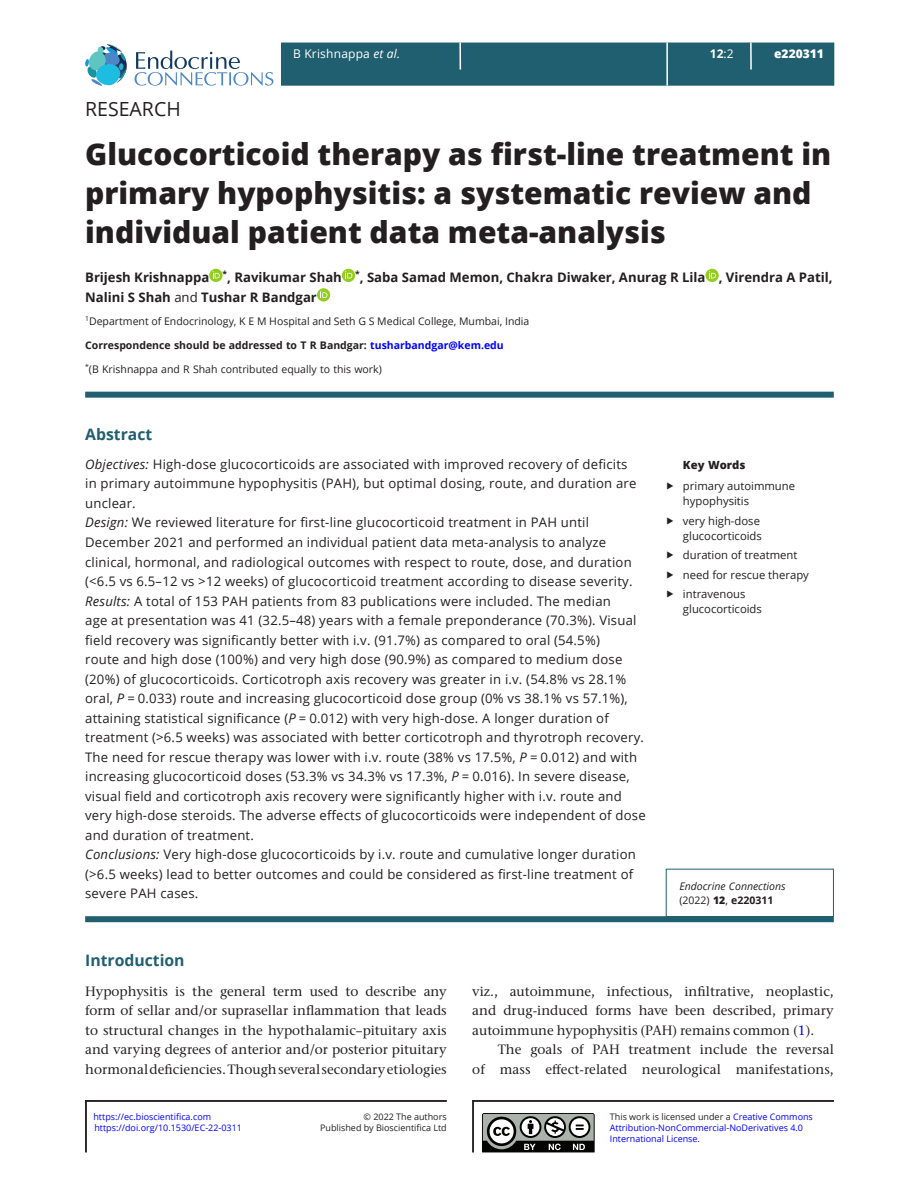
<style>
.page{position:relative;width:919px;height:1187px;background:#fff}
.page>*{position:absolute;margin:0;border:0;box-sizing:border-box;transform-origin:0 0}
.CT{font:800 30px/39px "Open Sans";color:#231f20}
.AT{font:19.5px "Open Sans";color:#231f20}
.H1_Rule{font:700 15.75px "Open Sans";color:#205f6f}
.ABS_H{font:700 15.75px "Open Sans";color:#205f6f}
.TXT{font:500 13.5px/19.5px "Stone Serif ITC Pro";color:#231f20;text-align:justify}
.TXI{font:500 13.5px/19.5px "Stone Serif ITC Pro";letter-spacing:.005em;color:#231f20;text-align:right}
.ABS_TXT{font:13.2px/19.5px "Open Sans";letter-spacing:.015em;color:#231f20}
.ABS_TXT_L{font:13.2px/19.5px "Open Sans";letter-spacing:.015em;color:#231f20}
.AU{font:700 13.2px/19.5px "Open Sans";color:#231f20}
.t1{font:12px "Open Sans";letter-spacing:.015em;color:#fff}
.t2{font:800 12px "Open Sans";color:#fff}
.t3{font:700 12px "Open Sans";color:#fff}
.t4{font:11.25px/15px "Open Sans";color:#231f20}
.Keywords_Head{font:800 11.25px "Open Sans";color:#231f20}
.Address{font:10.5px "Open Sans";color:#231f20}
.Corres{font:700 10.5px "Open Sans";color:#231f20}
.FN{font:10.5px "Open Sans";color:#231f20}
.Corres-2{font:italic 10.5px "Open Sans";color:#231f20}
.Corres-3{font:10.5px "Open Sans";color:#231f20}
.t5{font:9px/11.2px "Open Sans";color:#00f}
.t6{font:9px/11.6px "Open Sans";color:#231f20;text-align:right}
.s1{font-style:italic}
.s2{font-weight:400}
.s3{color:#00f}
.s4{font-weight:800}
.s5{font-weight:700}
.s6{color:#231f20}
</style>
<div class="page">
<div style="left:281px;top:43px;width:553px;height:43px;background:#205f6f;border:2px solid #205f6f"></div>
<svg style="left:750px;top:43px;width:1px;height:27px"></svg>
<hr style="left:666px;top:43px;width:2px;height:43px;background:#fff">
<hr style="left:459px;top:43px;width:2px;height:27px;background:#fff">
<svg style="left:134px;top:51px;width:139px;height:35px"></svg>
<svg style="left:85px;top:44px;width:42px;height:42px"></svg>
<svg style="left:209px;top:269px;width:13px;height:13px"></svg>
<svg style="left:212px;top:271px;width:8px;height:7px"></svg>
<svg style="left:342px;top:269px;width:13px;height:13px"></svg>
<svg style="left:345px;top:271px;width:7px;height:7px"></svg>
<svg style="left:705px;top:269px;width:13px;height:13px"></svg>
<svg style="left:708px;top:271px;width:8px;height:7px"></svg>
<svg style="left:317px;top:288px;width:13px;height:13px"></svg>
<svg style="left:320px;top:291px;width:7px;height:7px"></svg>
<div style="left:85px;top:391px;width:748px;height:6px;background:#205f6f"></div>
<div style="left:85px;top:916px;width:748px;height:6px;background:#205f6f"></div>
<svg style="left:482px;top:1113px;width:113px;height:40px"></svg>
<hr style="left:85px;top:1100px;width:361px;height:1px;background:#231f20">
<hr style="left:85px;top:1100px;width:2px;height:52px;background:#231f20">
<hr style="left:472px;top:1100px;width:361px;height:1px;background:#231f20">
<hr style="left:472px;top:1100px;width:2px;height:52px;background:#231f20">
<p class="t1" style="left:293px;top:46px;width:109px">B Krishnappa <span class="s1">et al.</span></p>
<p class="t3" style="left:709px;top:46px;width:25px">12<span class="s2">:2</span></p>
<p class="t2" style="left:774px;top:45px;width:51px">e220311</p>
<p class="AT" style="left:85px;top:96px;width:97px">RESEARCH</p>
<p class="CT" style="left:85px;top:133px;width:747px">Glucocorticoid therapy as first-line treatment in primary hypophysitis: a systematic review and individual patient data meta-analysis</p>
<p class="AU" style="left:85px;top:267px;width:749px">Brijesh Krishnappa <sup>*</sup>, Ravikumar Shah <sup>*</sup>, Saba Samad Memon, Chakra Diwaker, Anurag R Lila , Virendra A Patil,<br>Nalini S Shah <span class="s2">and</span> Tushar R Bandgar</p>
<p class="Address" style="left:85px;top:314px;width:445px"><sup>1</sup>Department of Endocrinology, K E M Hospital and Seth G S Medical College, Mumbai, India</p>
<p class="Corres" style="left:85px;top:337px;width:420px">Correspondence should be addressed to T R Bandgar: <span class="s3">tusharbandgar@kem.edu</span></p>
<p class="FN" style="left:85px;top:362px;width:298px"><sup>*</sup>(B Krishnappa and R Shah contributed equally to this work)</p>
<p class="ABS_H" style="left:85px;top:423px;width:69px">Abstract</p>
<p class="ABS_TXT" style="left:85px;top:454px;width:553px"><span class="s1">Objectives:</span> High-dose glucocorticoids are associated with improved recovery of deficits in primary autoimmune hypophysitis (PAH), but optimal dosing, route, and duration are unclear.</p>
<p class="ABS_TXT" style="left:85px;top:512px;width:549px"><span class="s1">Design:</span> We reviewed literature for first-line glucocorticoid treatment in PAH until December 2021 and performed an individual patient data meta-analysis to analyze clinical, hormonal, and radiological outcomes with respect to route, dose, and duration (&lt;6.5 vs 6.5–12 vs &gt;12 weeks) of glucocorticoid treatment according to disease severity.</p>
<p class="ABS_TXT" style="left:85px;top:590px;width:562px"><span class="s1">Results:</span> A total of 153 PAH patients from 83 publications were included. The median<br>age at presentation was 41 (32.5–48) years with a female preponderance (70.3%). Visual field recovery was significantly better with i.v. (91.7%) as compared to oral (54.5%)<br>route and high dose (100%) and very high dose (90.9%) as compared to medium dose (20%) of glucocorticoids. Corticotroph axis recovery was greater in i.v. (54.8% vs 28.1% oral, <span class="s1">P</span> = 0.033) route and increasing glucocorticoid dose group (0% vs 38.1% vs 57.1%), attaining statistical significance (<span class="s1">P</span> = 0.012) with very high-dose. A longer duration of treatment (&gt;6.5 weeks) was associated with better corticotroph and thyrotroph recovery.<br>The need for rescue therapy was lower with i.v. route (38% vs 17.5%, <span class="s1">P</span> = 0.012) and with increasing glucocorticoid doses (53.3% vs 34.3% vs 17.3%, <span class="s1">P</span> = 0.016). In severe disease, visual field and corticotroph axis recovery were significantly higher with i.v. route and very high-dose steroids. The adverse effects of glucocorticoids were independent of dose and duration of treatment.</p>
<p class="ABS_TXT_L" style="left:85px;top:844px;width:552px"><span class="s1">Conclusions:</span> Very high-dose glucocorticoids by i.v. route and cumulative longer duration (&gt;6.5 weeks) lead to better outcomes and could be considered as first-line treatment of severe PAH cases.</p>
<p class="Keywords_Head" style="left:683px;top:456px;width:64px">Key Words</p>
<p class="t4" style="left:683px;top:478px;width:114px">primary autoimmune hypophysitis</p>
<p class="t4" style="left:683px;top:513px;width:80px">very high-dose glucocorticoids</p>
<p class="t4" style="left:683px;top:547px;width:116px">duration of treatment</p>
<p class="t4" style="left:683px;top:567px;width:127px">need for rescue therapy</p>
<p class="t4" style="left:683px;top:586px;width:80px">intravenous glucocorticoids</p>
<p class="Corres-2" style="left:679px;top:878px;width:108px">Endocrine Connections</p>
<p class="Corres-3" style="left:679px;top:893px;width:95px">(2022) <span class="s4">12</span>, <span class="s5">e220311</span></p>
<p class="H1_Rule" style="left:85px;top:949px;width:101px">Introduction</p>
<p class="TXT" style="left:85px;top:981px;width:363px">Hypophysitis is the general term used to describe any form of sellar and/or suprasellar inflammation that leads to structural changes in the hypothalamic–pituitary axis and varying degrees of anterior and/or posterior pituitary hormonal deficiencies. Though several secondary etiologies</p>
<p class="TXT" style="left:472px;top:981px;width:363px">viz., autoimmune, infectious, infiltrative, neoplastic, and drug-induced forms have been described, primary autoimmune hypophysitis (PAH) remains common (<span class="s3">1</span>).</p>
<p class="TXI" style="left:472px;top:1039px;width:363px">The goals of PAH treatment include the reversal<br>of mass effect-related neurological manifestations,</p>
<p class="t5" style="left:93px;top:1110px;width:119px">https://ec.bioscientifica.com</p>
<p class="t6" style="left:320px;top:1110px;width:128px">© 2022 The authors<br>Published by Bioscientifica Ltd</p>
<p class="t5" style="left:94px;top:1122px;width:149px">https://doi.org/10.1530/EC-22-0311</p>
<p class="t5" style="left:610px;top:1110px;width:204px"><span class="s6">This work is licensed under a</span> Creative Commons<br>Attribution-NonCommercial-NoDerivatives 4.0<br>International License.</p>
</div>
